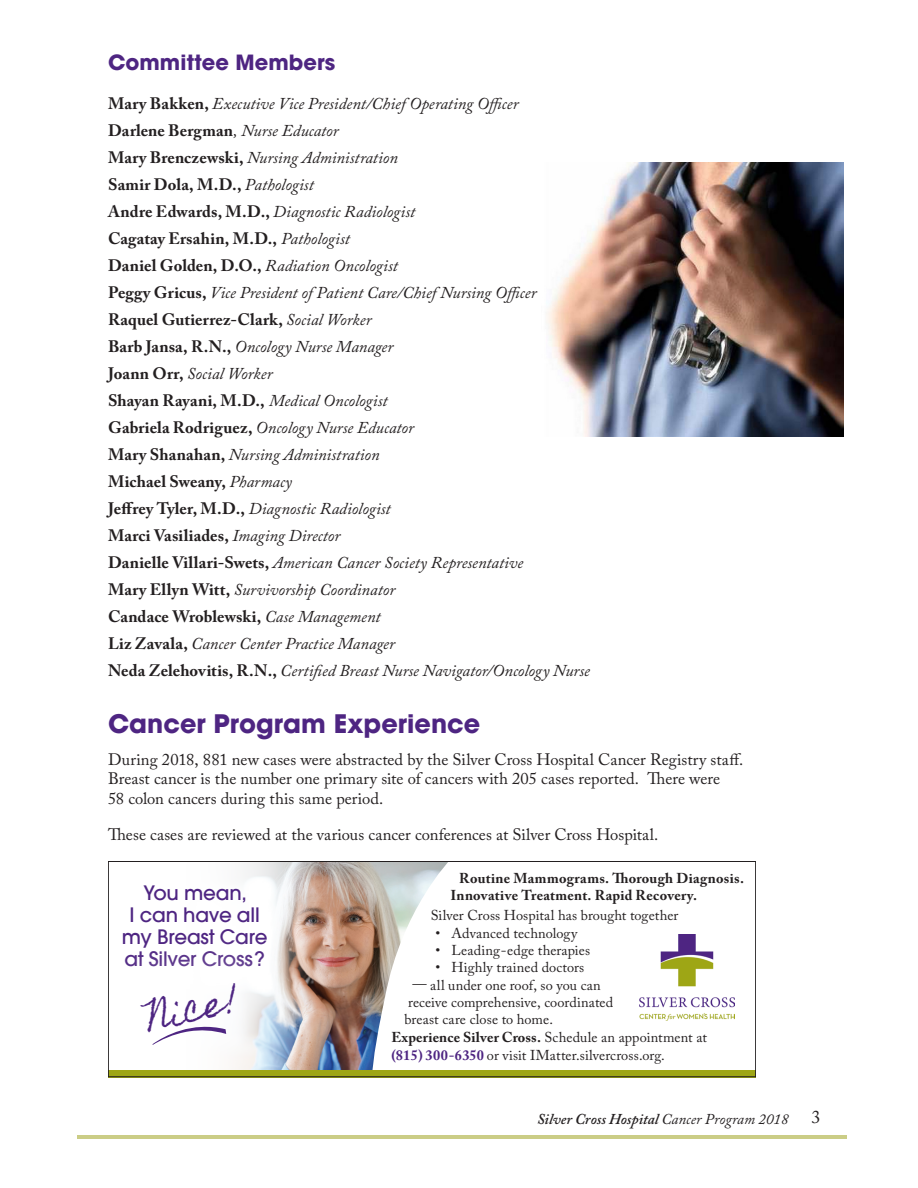
<style>
.page{position:relative;width:918px;height:1188px;background:#fff}
.page>*{position:absolute;margin:0;border:0;box-sizing:border-box;transform-origin:0 0}
.t1{font:34.2px "Homemade Apple";color:#4e2582}
.t2{font:700 25.5px "ITC Avant Garde Gothic";color:#4e2582}
.t3{font:700 21px "ITC Avant Garde Gothic";letter-spacing:.005em;color:#4e2582}
.t4{font:500 19.95px/22px "Avant Garde LT";letter-spacing:-.01em;color:#4e2582;text-align:center}
.t5{font:18px "Adobe Caslon Pro";color:#231f20}
.t6{font:italic 16.5px "Adobe Caslon Pro";color:#231f20}
.t7{font:16.5px "Adobe Caslon Pro";color:#231f20}
.t8{font:700 16.5px "Adobe Caslon Pro";letter-spacing:.01em;color:#231f20}
.t9{font:italic 600 15px "Adobe Caslon Pro";color:#231f20}
.t10{font:14.25px "Adobe Caslon Pro";letter-spacing:.005em;color:#231f20}
.t11{font:700 14.25px/17.4px "Adobe Caslon Pro";letter-spacing:.02em;color:#231f20}
.s1{font-weight:700;font-style:normal}
.s2{font-weight:400;font-style:italic}
.s3{font-weight:700}
.s4{font-weight:700;color:#4e2582}
.s5{font-weight:400}
</style>
<div class="page">
<hr style="left:77px;top:1135px;width:770px;height:3px;background:#cbcd86">
<img style="left:546px;top:162px;width:298px;height:274px">
<img style="left:243px;top:863px;width:128px;height:207px">
<div style="left:113px;top:876px;width:164px;height:101px;background:#fff"></div>
<svg style="left:152px;top:915px;width:157px;height:155px"></svg>
<svg style="left:371px;top:863px;width:364px;height:207px"></svg>
<img style="left:640px;top:934px;width:94px;height:86px">
<div style="left:108px;top:1070px;width:648px;height:7px;background:#9ea615"></div>
<div style="left:108px;top:861px;width:648px;height:216px;border:1px solid #231f20"></div>
<p class="t3" style="left:108px;top:49px;width:229px">Committee Members</p>
<p class="t6" style="left:108px;top:94px;width:412px"><span class="s1">Mary Bakken,</span> Executive Vice President/Chief Operating Officer</p>
<p class="t8" style="left:108px;top:121px;width:232px">Darlene Bergman<span class="s2">, Nurse Educator</span></p>
<p class="t6" style="left:108px;top:148px;width:292px"><span class="s1">Mary Brenczewski,</span> Nursing Administration</p>
<p class="t8" style="left:108px;top:175px;width:207px">Samir Dola, M.D., <span class="s2">Pathologist</span></p>
<p class="t6" style="left:108px;top:202px;width:309px"><span class="s1">Andre Edwards, M.D.,</span> Diagnostic Radiologist</p>
<p class="t8" style="left:108px;top:229px;width:243px">Cagatay Ersahin, M.D., <span class="s2">Pathologist</span></p>
<p class="t6" style="left:108px;top:256px;width:291px"><span class="s1">Daniel Golden, D.O.,</span> Radiation Oncologist</p>
<p class="t6" style="left:108px;top:283px;width:430px"><span class="s1">Peggy Gricus,</span> Vice President of Patient Care/Chief Nursing Officer</p>
<p class="t8" style="left:108px;top:310px;width:265px">Raquel Gutierrez-Clark, <span class="s2">Social Worker</span></p>
<p class="t6" style="left:108px;top:337px;width:287px"><span class="s1">Barb Jansa, R.N.,</span> Oncology Nurse Manager</p>
<p class="t6" style="left:108px;top:364px;width:166px"><span class="s1">Joann Orr,</span> Social Worker</p>
<p class="t8" style="left:108px;top:391px;width:281px">Shayan Rayani, M.D., <span class="s2">Medical Oncologist</span></p>
<p class="t6" style="left:108px;top:418px;width:308px"><span class="s1">Gabriela Rodriguez,</span> Oncology Nurse Educator</p>
<p class="t6" style="left:108px;top:445px;width:273px"><span class="s1">Mary Shanahan,</span> Nursing Administration</p>
<p class="t8" style="left:108px;top:472px;width:186px">Michael Sweany, <span class="s2">Pharmacy</span></p>
<p class="t6" style="left:108px;top:499px;width:284px"><span class="s1">Jeffrey Tyler, M.D.,</span> Diagnostic Radiologist</p>
<p class="t8" style="left:108px;top:526px;width:234px">Marci Vasiliades, <span class="s2">Imaging Director</span></p>
<p class="t6" style="left:108px;top:553px;width:417px"><span class="s1">Danielle Villari-Swets,</span> American Cancer Society Representative</p>
<p class="t6" style="left:108px;top:580px;width:289px"><span class="s1">Mary Ellyn Witt,</span> Survivorship Coordinator</p>
<p class="t8" style="left:108px;top:607px;width:274px">Candace Wroblewski, <span class="s2">Case Management</span></p>
<p class="t6" style="left:108px;top:634px;width:289px"><span class="s1">Liz Zavala,</span> Cancer Center Practice Manager</p>
<p class="t6" style="left:108px;top:661px;width:483px"><span class="s1">Neda Zelehovitis, R.N.,</span> Certified Breast Nurse Navigator/Oncology Nurse</p>
<p class="t2" style="left:108px;top:707px;width:374px">Cancer Program Experience</p>
<p class="t7" style="left:108px;top:749px;width:637px">During 2018, 881 new cases were abstracted by the Silver Cross Hospital Cancer Registry staff.</p>
<p class="t7" style="left:108px;top:769px;width:614px">Breast cancer is the number one primary site of cancers with 205 cases reported. There were</p>
<p class="t7" style="left:108px;top:789px;width:277px">58 colon cancers during this same period.</p>
<p class="t7" style="left:108px;top:825px;width:552px">These cases are reviewed at the various cancer conferences at Silver Cross Hospital.</p>
<p class="t4" style="left:122px;top:882px;width:147px">You mean,<br>I can have all my Breast Care at Silver Cross?</p>
<p class="t1" style="left:144px;top:998px;width:94px;rotate:-11deg">Nice!</p>
<p class="t11" style="left:450px;top:869px;width:295px;text-indent:9px">Routine Mammograms. Thorough Diagnosis.<br>Innovative Treatment. Rapid Recovery.</p>
<p class="t10" style="left:431px;top:906px;width:249px">Silver Cross Hospital has brought together</p>
<p class="t10" style="left:435px;top:924px;width:144px">• Advanced technology</p>
<p class="t10" style="left:435px;top:941px;width:156px">• Leading-edge therapies</p>
<p class="t10" style="left:435px;top:959px;width:150px">• Highly trained doctors</p>
<p class="t10" style="left:412px;top:977px;width:190px">— all under one roof, so you can</p>
<p class="t10" style="left:408px;top:994px;width:207px">receive comprehensive, coordinated</p>
<p class="t10" style="left:404px;top:1011px;width:150px">breast care close to home.</p>
<p class="t10" style="left:391px;top:1029px;width:317px"><span class="s3">Experience Silver Cross.</span> Schedule an appointment at</p>
<p class="t10" style="left:391px;top:1046px;width:275px"><span class="s4">(815) 300-6350</span> or visit IMatter.silvercross.org.</p>
<p class="t9" style="left:537px;top:1110px;width:253px">Silver Cross Hospital <span class="s5">Cancer Program 2018</span></p>
<p class="t5" style="left:812px;top:1106px;width:10px">3</p>
</div>
